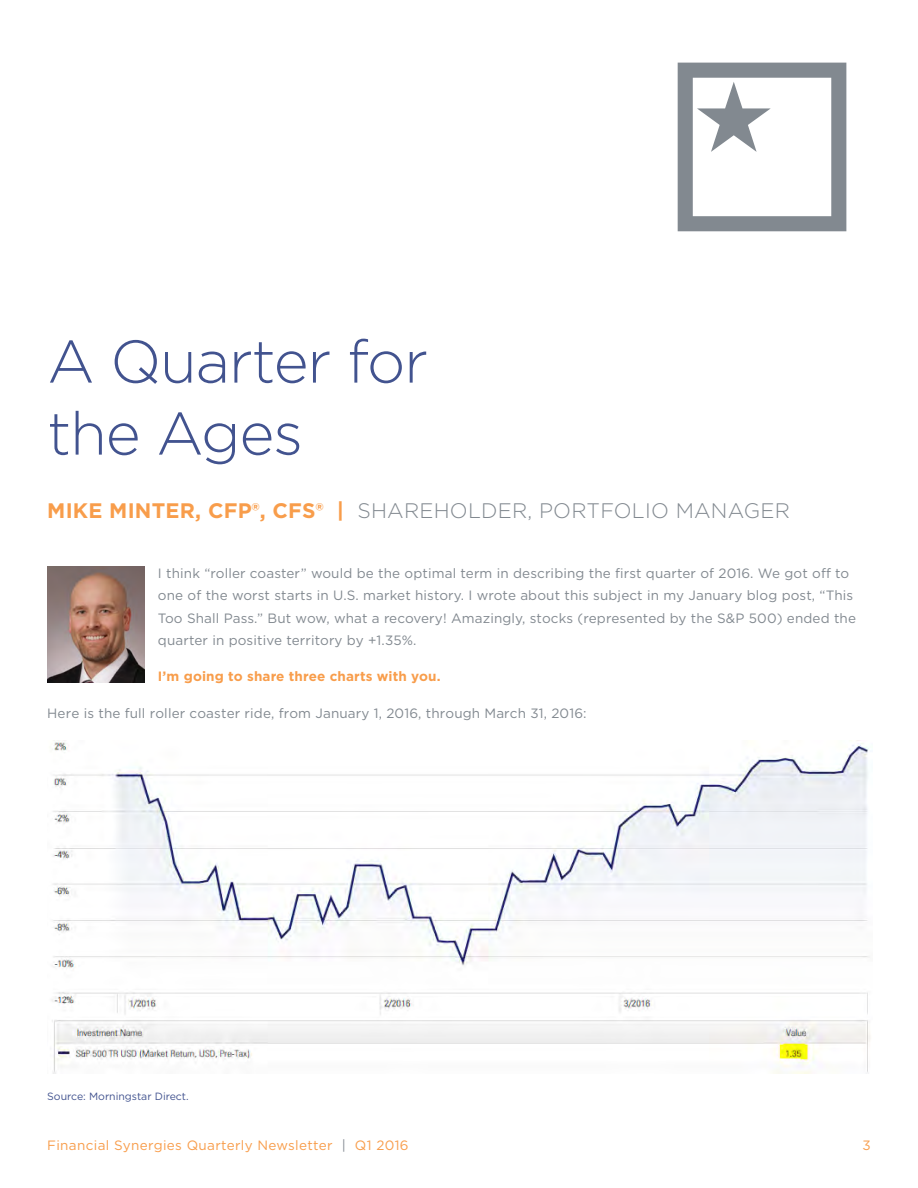
<style>
.page{position:relative;width:918px;height:1188px;background:#fff}
.page>*{position:absolute;margin:0;border:0;box-sizing:border-box;transform-origin:0 0}
.Header_40_64{font:300 60px/72px "Gotham";letter-spacing:-.02em;color:#42538f}
.Subheader_14_15{font:300 21px "Gotham";letter-spacing:.01em;color:#828990}
.Callout_12_19{font:13.5px/22.5px "Gotham";letter-spacing:.01em;color:#828990}
.t1{font:13.5px "Gotham";letter-spacing:.025em;color:#f89d4b}
.Callout_12_19-2{font:700 13.5px "Gotham";letter-spacing:.01em;color:#f89d4b}
.Footnote_7_13{font:10.5px "Gotham";color:#42538f}
.s1{font-weight:700;color:#f89d4b}
.s2{color:#828990}
</style>
<div class="page">
<img style="left:47px;top:567px;width:97px;height:115px">
<img style="left:52px;top:741px;width:818px;height:332px">
<svg style="left:678px;top:63px;width:168px;height:168px"></svg>
<p class="Header_40_64" style="left:47px;top:324px;width:382px">A Quarter for the Ages</p>
<p class="Subheader_14_15" style="left:47px;top:497px;width:744px"><span class="s1">MIKE MINTER, CFP®, CFS® |</span> SHAREHOLDER, PORTFOLIO MANAGER</p>
<p class="Callout_12_19" style="left:158px;top:561px;width:700px">I think “roller coaster” would be the optimal term in describing the first quarter of 2016. We got off to one of the worst starts in U.S. market history. I wrote about this subject in my January blog post, “This Too Shall Pass.” But wow, what a recovery! Amazingly, stocks (represented by the S&amp;P 500) ended the quarter in positive territory by +1.35%.</p>
<p class="Callout_12_19-2" style="left:158px;top:668px;width:284px">I’m going to share three charts with you.</p>
<p class="Callout_12_19" style="left:47px;top:701px;width:541px">Here is the full roller coaster ride, from January 1, 2016, through March 31, 2016:</p>
<p class="Footnote_7_13" style="left:47px;top:1090px;width:143px">Source: Morningstar Direct.</p>
<p class="t1" style="left:47px;top:1136px;width:363px">Financial Synergies Quarterly Newsletter <span class="s2">|</span> Q1 2016</p>
<p class="t1" style="left:862px;top:1136px;width:10px">3</p>
</div>
